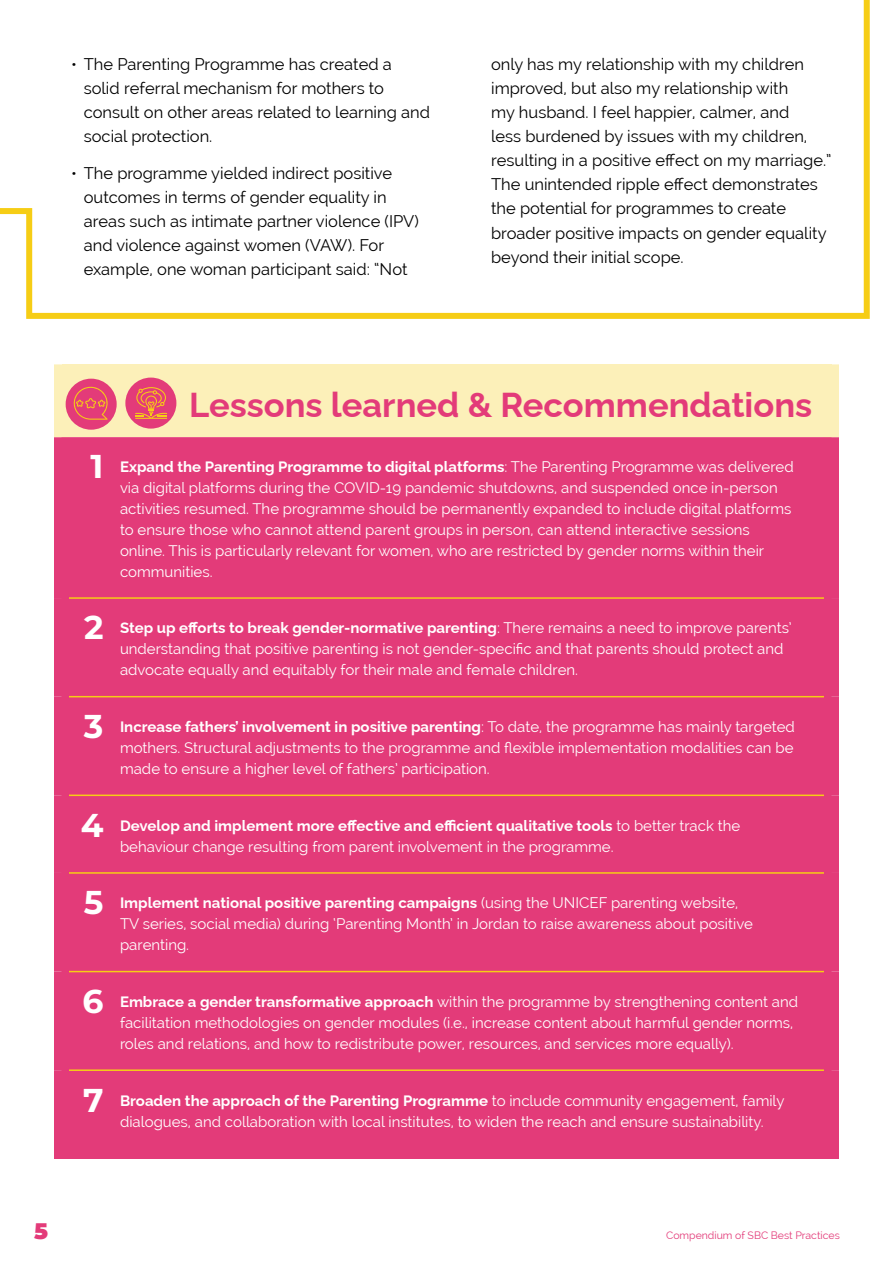
<style>
.page{position:relative;width:893px;height:1263px;background:#fff}
.page>*{position:absolute;margin:0;border:0;box-sizing:border-box;transform-origin:0 0}
.t1{font:700 34.5px "Raleway";color:#e33b79}
.t2{font:900 22.5px "Montserrat";color:#e33b79}
.t3{font:16.5px/24px "Raleway";color:#000}
.t4{font:15px/21px "Raleway";color:#fff}
.t5{font:10.5px "Raleway";color:#e33b79}
.s1{font-family:"Montserrat";font-weight:700;font-size:33px}
.s2{font-weight:700}
</style>
<div class="page">
<div style="left:62px;top:364px;width:769px;height:73px;background:#fcf0b9"></div>
<div style="left:69px;top:437px;width:755px;height:722px;background:#e33b79"></div>
<div style="left:54px;top:437px;width:15px;height:161px;background:#e33b79"></div>
<div style="left:824px;top:437px;width:15px;height:161px;background:#e33b79"></div>
<hr style="left:69px;top:597px;width:755px;height:2px;background:#f6cd15">
<hr style="left:69px;top:1069px;width:755px;height:2px;background:#f6cd15">
<div style="left:54px;top:1070px;width:15px;height:89px;background:#e33b79"></div>
<div style="left:824px;top:1070px;width:15px;height:89px;background:#e33b79"></div>
<div style="left:54px;top:598px;width:15px;height:99px;background:#e33b79"></div>
<div style="left:54px;top:697px;width:15px;height:98px;background:#e33b79"></div>
<div style="left:54px;top:795px;width:15px;height:78px;background:#e33b79"></div>
<div style="left:54px;top:873px;width:15px;height:98px;background:#e33b79"></div>
<div style="left:54px;top:971px;width:15px;height:99px;background:#e33b79"></div>
<div style="left:824px;top:598px;width:15px;height:99px;background:#e33b79"></div>
<div style="left:824px;top:697px;width:15px;height:98px;background:#e33b79"></div>
<div style="left:824px;top:795px;width:15px;height:78px;background:#e33b79"></div>
<div style="left:824px;top:873px;width:15px;height:98px;background:#e33b79"></div>
<div style="left:824px;top:971px;width:15px;height:99px;background:#e33b79"></div>
<div style="left:54px;top:364px;width:15px;height:73px;background:#fcf0b9"></div>
<div style="left:824px;top:364px;width:15px;height:73px;background:#fcf0b9"></div>
<hr style="left:69px;top:696px;width:755px;height:1px;background:#f6cd15">
<hr style="left:69px;top:794px;width:755px;height:2px;background:#f6cd15">
<hr style="left:69px;top:872px;width:755px;height:2px;background:#f6cd15">
<hr style="left:69px;top:971px;width:755px;height:1px;background:#f6cd15">
<div style="left:66px;top:379px;width:51px;height:51px;background:#e33b79;border-radius:50%"></div>
<svg style="left:73px;top:387px;width:35px;height:33px"></svg>
<div style="left:125px;top:378px;width:51px;height:51px;background:#e33b79;border-radius:50%"></div>
<svg style="left:135px;top:387px;width:32px;height:32px"></svg>
<svg style="left:0;top:0;width:870px;height:319px"></svg>
<p class="t3" style="left:84px;top:53px;width:348px;text-indent:-13px">• The Parenting Programme has created a solid referral mechanism for mothers to consult on other areas related to learning and social protection.</p>
<p class="t3" style="left:84px;top:161px;width:337px;text-indent:-13px">• The programme yielded indirect positive outcomes in terms of gender equality in areas such as intimate partner violence (IPV) and violence against women (VAW). For example, one woman participant said: “Not</p>
<p class="t3" style="left:491px;top:53px;width:342px">only has my relationship with my children improved, but also my relationship with<br>my husband. I feel happier, calmer, and<br>less burdened by issues with my children, resulting in a positive effect on my marriage.” The unintended ripple effect demonstrates the potential for programmes to create broader positive impacts on gender equality beyond their initial scope.</p>
<h1 class="t1" style="left:189px;top:378px;width:625px">Lessons learned &amp; Recommendations</h1>
<p class="t4" style="left:120px;top:456px;width:675px;text-indent:-29px"><span class="s1">1</span> <span class="s2">Expand the Parenting Programme to digital platforms</span>: The Parenting Programme was delivered via digital platforms during the COVID-19 pandemic shutdowns, and suspended once in-person activities resumed. The programme should be permanently expanded to include digital platforms to ensure those who cannot attend parent groups in person, can attend interactive sessions online. This is particularly relevant for women, who are restricted by gender norms within their communities.</p>
<p class="t4" style="left:120px;top:618px;width:673px;text-indent:-36px"><span class="s1">2</span> <span class="s2">Step up efforts to break gender-normative parenting</span>: There remains a need to improve parents’ understanding that positive parenting is not gender-specific and that parents should protect and advocate equally and equitably for their male and female children.</p>
<p class="t4" style="left:120px;top:716px;width:676px;text-align:justify;text-indent:-36px"><span class="s1">3</span> <span class="s2">Increase fathers’ involvement in positive parenting</span>: To date, the programme has mainly targeted mothers. Structural adjustments to the programme and flexible implementation modalities can be made to ensure a higher level of fathers’ participation.</p>
<p class="t4" style="left:120px;top:815px;width:622px;text-indent:-39px"><span class="s1">4</span> <span class="s2">Develop and implement more effective and efficient qualitative tools</span> to better track the behaviour change resulting from parent involvement in the programme.</p>
<p class="t4" style="left:120px;top:892px;width:635px;text-indent:-36px"><span class="s1">5</span> <span class="s2">Implement national positive parenting campaigns</span> (using the UNICEF parenting website,<br>TV series, social media) during ‘Parenting Month’ in Jordan to raise awareness about positive parenting.</p>
<p class="t4" style="left:120px;top:991px;width:679px;text-indent:-38px"><span class="s1">6</span> <span class="s2">Embrace a gender transformative approach</span> within the programme by strengthening content and facilitation methodologies on gender modules (i.e., increase content about harmful gender norms, roles and relations, and how to redistribute power, resources, and services more equally).</p>
<p class="t4" style="left:120px;top:1090px;width:666px;text-indent:-37px"><span class="s1">7</span> <span class="s2">Broaden the approach of the Parenting Programme</span> to include community engagement, family dialogues, and collaboration with local institutes, to widen the reach and ensure sustainability.</p>
<h2 class="t2" style="left:34px;top:1214px;width:15px">5</h2>
<p class="t5" style="left:666px;top:1229px;width:175px">Compendium of SBC Best Practices</p>
</div>
